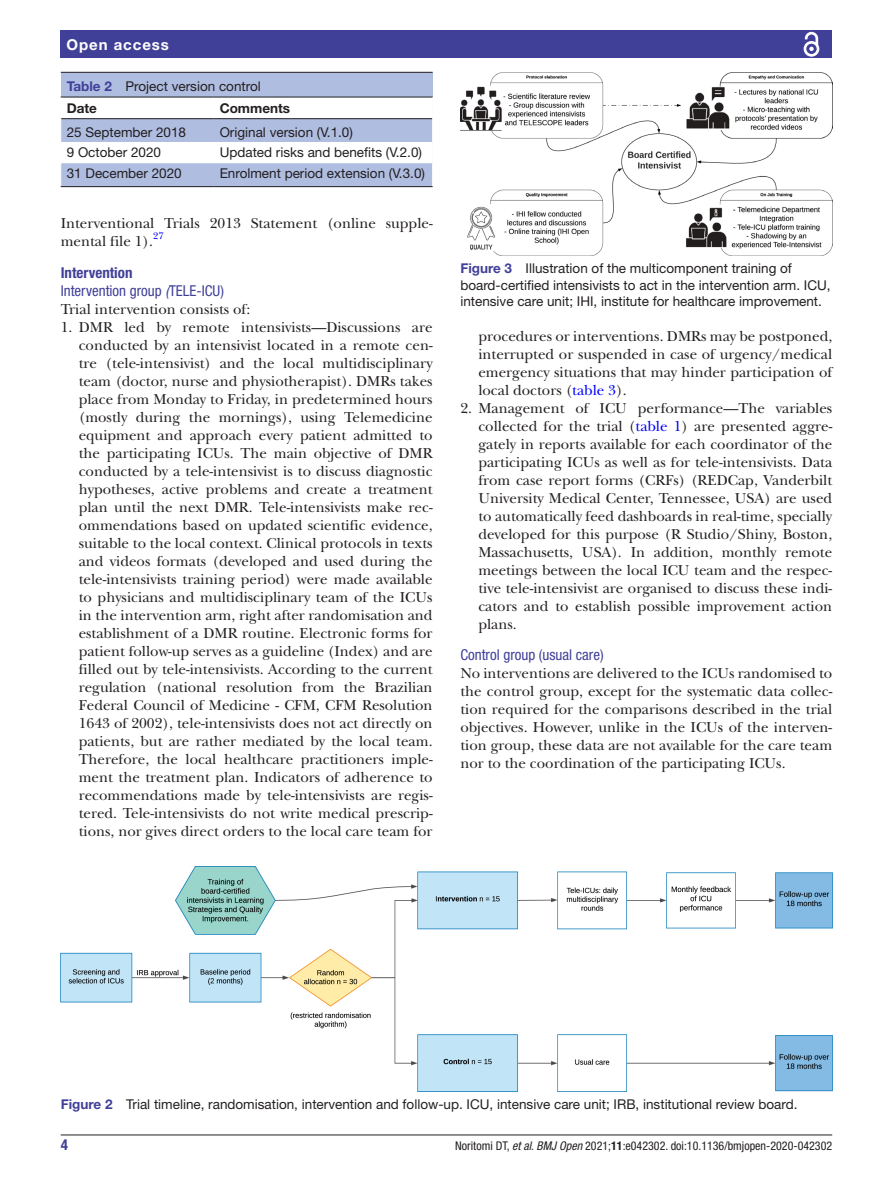
<style>
.page{position:relative;width:893px;height:1191px;background:#fff}
.page>*{position:absolute;margin:0;border:0;box-sizing:border-box;transform-origin:0 0}
.t1{font:15px/18px "New Baskerville";color:#231f20;text-align:justify}
.t2{font:condensed 15px/18px "Helvetica Neue LT Std";color:#414099}
.t3{font:700 15px "Helvetica Neue LT Std";letter-spacing:.065em;color:#fff}
.t4{font:700 condensed 15px "Helvetica Neue LT Std";color:#414099}
.t5{font:13.5px/16.2px "Helvetica Neue LT Std";color:#231f20}
.t6{font:700 13.5px "Helvetica Neue LT Std";color:#231f20}
.t7{font:condensed 12px "Helvetica Neue LT Std";color:#231f20}
.t8{font:9.9px "New Baskerville";color:#00f}
.s1{font-weight:700;color:#414099}
.s2{font-weight:700}
.s3{font-style:italic}
.s4{color:#00f}
</style>
<div class="page">
<hr style="left:61px;top:1134px;width:771px;height:1px;background:#231f20">
<div style="left:61px;top:31px;width:771px;height:27px;background:#414099"></div>
<svg style="left:803px;top:31px;width:17px;height:26px"></svg>
<div style="left:61px;top:73px;width:372px;height:114px;background:#afbde1"></div>
<hr style="left:61px;top:72px;width:372px;height:1px;background:#231f20">
<svg style="left:60px;top:97px;width:373px;height:90px"></svg>
<img style="left:61px;top:866px;width:771px;height:225px">
<img style="left:460px;top:73px;width:372px;height:183px">
<p class="t3" style="left:66px;top:35px;width:104px">Open access</p>
<p class="t5" style="left:67px;top:75px;width:195px;line-height:22px"><span class="s1">Table 2</span> Project version control<br><span class="s2">Date</span></p>
<p class="t6" style="left:220px;top:99px;width:72px">Comments</p>
<p class="t5" style="left:67px;top:124px;width:121px">25 September 2018</p>
<p class="t5" style="left:220px;top:124px;width:135px">Original version (V.1.0)</p>
<p class="t5" style="left:67px;top:144px;width:96px">9 October 2020</p>
<p class="t5" style="left:220px;top:144px;width:204px">Updated risks and benefits (V.2.0)</p>
<p class="t5" style="left:67px;top:164px;width:117px">31 December 2020</p>
<p class="t5" style="left:220px;top:164px;width:207px">Enrolment period extension (V.3.0)</p>
<p class="t1" style="left:61px;top:214px;width:373px">Interventional Trials 2013 Statement (online supple&shy;mental file 1).</p>
<p class="t8" style="left:153px;top:230px;width:12px">27</p>
<p class="t2" style="left:61px;top:263px;width:165px"><span class="s2">Intervention<br></span>Intervention group <span class="s3">(</span>TELE-ICU)</p>
<p class="t1" style="left:61px;top:300px;width:191px">Trial intervention consists of:</p>
<p class="t1" style="left:79px;top:318px;width:355px;text-indent:-18px">1. DMR led by remote intensivists—Discussions are conducted by an intensivist located in a remote cen&shy;tre (tele-intensivist) and the local multidisciplinary team (doctor, nurse and physiotherapist). DMRs takes place from Monday to Friday, in predetermined hours (mostly during the mornings), using Telemedicine equipment and approach every patient admitted to the participating ICUs. The main objective of DMR conducted by a tele-intensivist is to discuss diagnostic hypotheses, active problems and create a treatment plan until the next DMR. Tele-intensivists make rec&shy;ommendations based on updated scientific evidence, suitable to the local context. Clinical protocols in texts and videos formats (developed and used during the tele-intensivists training period) were made available to physicians and multidisciplinary team of the ICUs in the intervention arm, right after randomisation and establishment of a DMR routine. Electronic forms for patient follow-up serves as a guideline (Index) and are filled out by tele-intensivists. According to the current regulation (national resolution from the Brazilian Federal Council of Medicine - CFM, CFM Resolution 1643 of 2002), tele-intensivists does not act directly on patients, but are rather mediated by the local team.<br>Therefore, the local healthcare practitioners imple&shy;ment the treatment plan. Indicators of adherence to recommendations made by tele-intensivists are regis&shy;tered. Tele-intensivists do not write medical prescrip&shy;tions, nor gives direct orders to the local care team for</p>
<p class="t1" style="left:478px;top:327px;width:355px">procedures or interventions. DMRs may be postponed, interrupted or suspended in case of urgency/medical emergency situations that may hinder participation of local doctors (<span class="s4">table 3</span>).</p>
<p class="t5" style="left:460px;top:260px;width:372px"><span class="s1">Figure 3</span> Illustration of the multicomponent training of board-certified intensivists to act in the intervention arm. ICU, intensive care unit; IHI, institute for healthcare improvement.</p>
<p class="t1" style="left:478px;top:399px;width:355px;text-indent:-18px">2. Management of ICU performance—The variables collected for the trial (<span class="s4">table 1</span>) are presented aggre&shy;gately in reports available for each coordinator of the participating ICUs as well as for tele-intensivists. Data from case report forms (CRFs) (REDCap, Vanderbilt University Medical Center, Tennessee, USA) are used to automatically feed dashboards in real-time, specially developed for this purpose (R Studio/Shiny, Boston, Massachusetts, USA). In addition, monthly remote meetings between the local ICU team and the respec&shy;tive tele-intensivist are organised to discuss these indi&shy;cators and to establish possible improvement action plans.</p>
<p class="t2" style="left:460px;top:646px;width:145px">Control group (usual care)</p>
<p class="t1" style="left:460px;top:664px;width:373px">No interventions are delivered to the ICUs randomised to the control group, except for the systematic data collec&shy;tion required for the comparisons described in the trial objectives. However, unlike in the ICUs of the interven&shy;tion group, these data are not available for the care team nor to the coordination of the participating ICUs.</p>
<p class="t5" style="left:61px;top:1096px;width:738px"><span class="s1">Figure 2</span> Trial timeline, randomisation, intervention and follow-up. ICU, intensive care unit; IRB, institutional review board.</p>
<p class="t4" style="left:61px;top:1135px;width:9px">4</p>
<p class="t7" style="left:455px;top:1138px;width:378px">Noritomi DT, <span class="s3">et al</span>. <span class="s3">BMJ Open</span> 2021;<span class="s2">11</span>:e042302. doi:10.1136/bmjopen-2020-042302</p>
</div>
